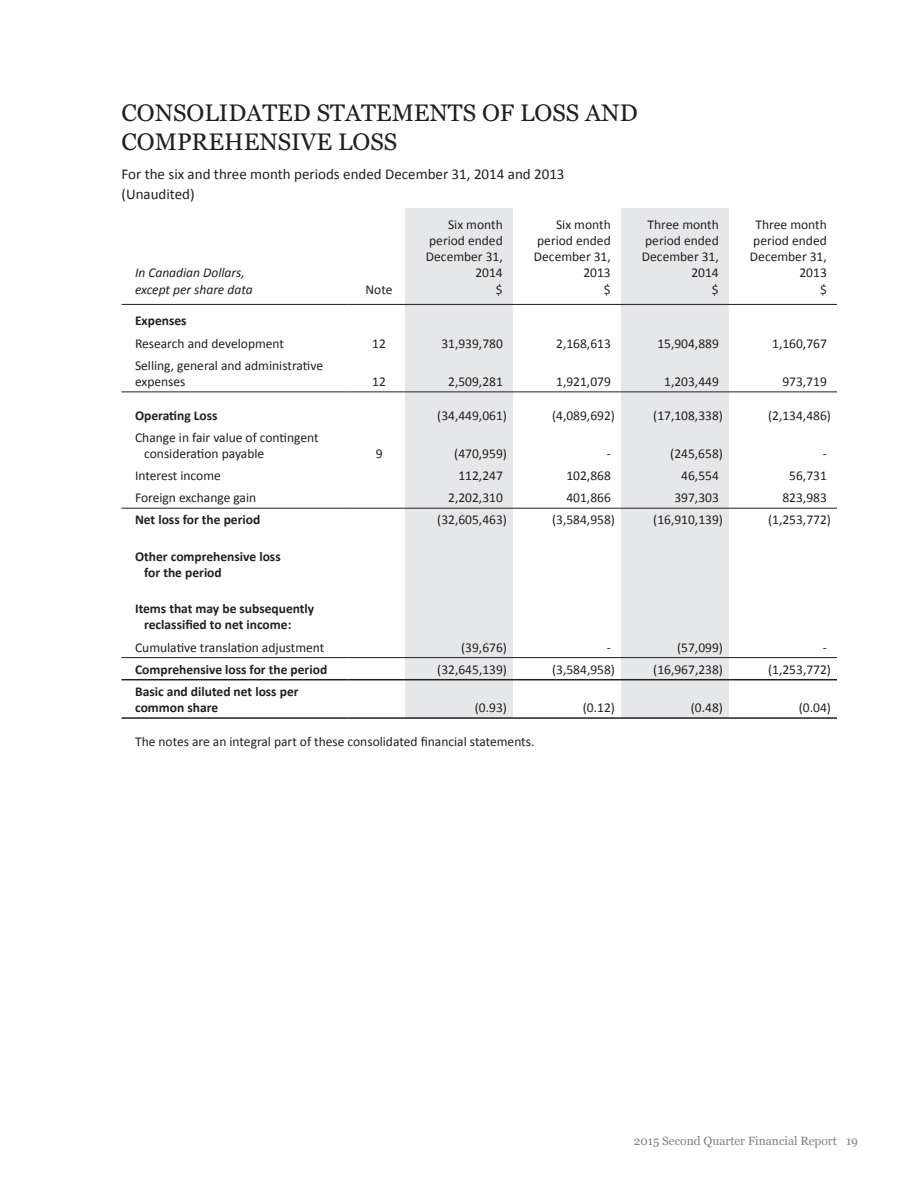
<style>
.page{position:relative;width:918px;height:1188px;background:#fff}
.page>*{position:absolute;margin:0;border:0;box-sizing:border-box;transform-origin:0 0}
.t1{font:24px/28.8px "Georgia";color:#231f20}
.t2{font:15px/20.2px "Calibri";color:#231f20}
.t3{font:13.5px/16.2px "Calibri";color:#231f20;text-align:right}
.t4{font:700 13.5px/16.2px "Calibri";color:#231f20}
.t5{font:italic 13.5px/16.2px "Calibri";color:#231f20}
.t6{font:12px "Georgia";color:#808285}
</style>
<div class="page">
<svg style="left:405px;top:208px;width:324px;height:509px;fill:#e6e7e9"></svg>
<hr style="left:122px;top:304px;width:226px;height:1px;background:#231f20">
<hr style="left:348px;top:304px;width:57px;height:1px;background:#231f20">
<hr style="left:405px;top:304px;width:108px;height:1px;background:#231f20">
<hr style="left:513px;top:304px;width:108px;height:1px;background:#231f20">
<hr style="left:621px;top:304px;width:108px;height:1px;background:#231f20">
<hr style="left:729px;top:304px;width:108px;height:1px;background:#231f20">
<hr style="left:122px;top:717px;width:226px;height:2px;background:#231f20">
<hr style="left:348px;top:717px;width:57px;height:2px;background:#231f20">
<hr style="left:405px;top:717px;width:108px;height:2px;background:#231f20">
<hr style="left:513px;top:717px;width:108px;height:2px;background:#231f20">
<hr style="left:621px;top:717px;width:108px;height:2px;background:#231f20">
<hr style="left:729px;top:717px;width:108px;height:2px;background:#231f20">
<hr style="left:122px;top:508px;width:226px;height:1px;background:#231f20">
<hr style="left:348px;top:508px;width:57px;height:1px;background:#231f20">
<hr style="left:405px;top:508px;width:108px;height:1px;background:#231f20">
<hr style="left:513px;top:508px;width:108px;height:1px;background:#231f20">
<hr style="left:621px;top:508px;width:108px;height:1px;background:#231f20">
<hr style="left:729px;top:508px;width:108px;height:1px;background:#231f20">
<hr style="left:122px;top:392px;width:226px;height:1px;background:#231f20">
<hr style="left:348px;top:392px;width:57px;height:1px;background:#231f20">
<hr style="left:405px;top:392px;width:108px;height:1px;background:#231f20">
<hr style="left:513px;top:392px;width:108px;height:1px;background:#231f20">
<hr style="left:621px;top:392px;width:108px;height:1px;background:#231f20">
<hr style="left:729px;top:392px;width:108px;height:1px;background:#231f20">
<hr style="left:122px;top:657px;width:226px;height:1px;background:#231f20">
<hr style="left:348px;top:657px;width:57px;height:1px;background:#231f20">
<hr style="left:405px;top:657px;width:108px;height:1px;background:#231f20">
<hr style="left:513px;top:657px;width:108px;height:1px;background:#231f20">
<hr style="left:621px;top:657px;width:108px;height:1px;background:#231f20">
<hr style="left:729px;top:657px;width:108px;height:1px;background:#231f20">
<hr style="left:122px;top:679px;width:226px;height:1px;background:#231f20">
<hr style="left:348px;top:679px;width:57px;height:1px;background:#231f20">
<hr style="left:405px;top:679px;width:108px;height:1px;background:#231f20">
<hr style="left:513px;top:679px;width:108px;height:1px;background:#231f20">
<hr style="left:621px;top:679px;width:108px;height:1px;background:#231f20">
<hr style="left:729px;top:679px;width:108px;height:1px;background:#231f20">
<h1 class="t1" style="left:122px;top:99px;width:518px">CONSOLIDATED STATEMENTS OF LOSS AND<br>COMPREHENSIVE LOSS</h1>
<p class="t2" style="left:122px;top:163px;width:445px">For the six and three month periods ended December 31, 2014 and 2013 (Unaudited)</p>
<p class="t5" style="left:135px;top:264px;width:119px">In Canadian Dollars, except per share data</p>
<p class="t3" style="left:366px;top:281px;width:28px">Note</p>
<p class="t3" style="left:426px;top:216px;width:78px">Six month period ended<br>December 31,<br>2014<br>$</p>
<p class="t3" style="left:534px;top:216px;width:78px">Six month period ended<br>December 31,<br>2013<br>$</p>
<p class="t3" style="left:642px;top:216px;width:78px">Three month period ended<br>December 31,<br>2014<br>$</p>
<p class="t3" style="left:750px;top:216px;width:78px">Three month period ended<br>December 31,<br>2013<br>$</p>
<p class="t4" style="left:135px;top:313px;width:53px">Expenses</p>
<p class="t3" style="left:135px;top:335px;width:151px">Research and development</p>
<p class="t3" style="left:372px;top:335px;width:15px">12</p>
<p class="t3" style="left:441px;top:335px;width:63px">31,939,780</p>
<p class="t3" style="left:556px;top:335px;width:56px">2,168,613</p>
<p class="t3" style="left:657px;top:335px;width:63px">15,904,889</p>
<p class="t3" style="left:772px;top:335px;width:56px">1,160,767</p>
<p class="t3" style="left:135px;top:357px;width:190px;text-align:left">Selling, general and administrative expenses</p>
<p class="t3" style="left:372px;top:373px;width:15px">12</p>
<p class="t3" style="left:448px;top:373px;width:56px">2,509,281</p>
<p class="t3" style="left:556px;top:373px;width:56px">1,921,079</p>
<p class="t3" style="left:664px;top:373px;width:56px">1,203,449</p>
<p class="t3" style="left:782px;top:373px;width:46px">973,719</p>
<p class="t4" style="left:135px;top:407px;width:84px">Operating Loss</p>
<p class="t3" style="left:437px;top:407px;width:71px">(34,449,061)</p>
<p class="t3" style="left:552px;top:407px;width:64px">(4,089,692)</p>
<p class="t3" style="left:653px;top:407px;width:71px">(17,108,338)</p>
<p class="t3" style="left:768px;top:407px;width:64px">(2,134,486)</p>
<p class="t3" style="left:144px;top:429px;width:176px;text-align:left;text-indent:-9px">Change in fair value of contingent consideration payable</p>
<p class="t3" style="left:376px;top:445px;width:8px">9</p>
<p class="t3" style="left:454px;top:445px;width:54px">(470,959)</p>
<p class="t3" style="left:607px;top:445px;width:6px">-</p>
<p class="t3" style="left:670px;top:445px;width:54px">(245,658)</p>
<p class="t3" style="left:823px;top:445px;width:6px">-</p>
<p class="t3" style="left:135px;top:468px;width:87px">Interest income</p>
<p class="t3" style="left:458px;top:468px;width:46px">112,247</p>
<p class="t3" style="left:566px;top:468px;width:46px">102,868</p>
<p class="t3" style="left:681px;top:468px;width:39px">46,554</p>
<p class="t3" style="left:789px;top:468px;width:39px">56,731</p>
<p class="t3" style="left:135px;top:490px;width:123px">Foreign exchange gain</p>
<p class="t3" style="left:448px;top:490px;width:56px">2,202,310</p>
<p class="t3" style="left:566px;top:490px;width:46px">401,866</p>
<p class="t3" style="left:674px;top:490px;width:46px">397,303</p>
<p class="t3" style="left:782px;top:490px;width:46px">823,983</p>
<p class="t4" style="left:135px;top:512px;width:127px">Net loss for the period</p>
<p class="t3" style="left:437px;top:512px;width:71px">(32,605,463)</p>
<p class="t3" style="left:552px;top:512px;width:64px">(3,584,958)</p>
<p class="t3" style="left:653px;top:512px;width:71px">(16,910,139)</p>
<p class="t3" style="left:768px;top:512px;width:64px">(1,253,772)</p>
<p class="t4" style="left:144px;top:548px;width:138px;text-indent:-9px">Other comprehensive loss for the period</p>
<p class="t4" style="left:144px;top:601px;width:172px;text-indent:-9px">Items that may be subsequently reclassified to net income:</p>
<p class="t3" style="left:135px;top:639px;width:191px">Cumulative translation adjustment</p>
<p class="t3" style="left:461px;top:639px;width:47px">(39,676)</p>
<p class="t3" style="left:607px;top:639px;width:6px">-</p>
<p class="t3" style="left:677px;top:639px;width:47px">(57,099)</p>
<p class="t3" style="left:823px;top:639px;width:6px">-</p>
<p class="t4" style="left:135px;top:661px;width:194px">Comprehensive loss for the period</p>
<p class="t3" style="left:437px;top:661px;width:71px">(32,645,139)</p>
<p class="t3" style="left:552px;top:661px;width:64px">(3,584,958)</p>
<p class="t3" style="left:653px;top:661px;width:71px">(16,967,238)</p>
<p class="t3" style="left:768px;top:661px;width:64px">(1,253,772)</p>
<p class="t4" style="left:135px;top:683px;width:165px">Basic and diluted net loss per common share</p>
<p class="t3" style="left:475px;top:700px;width:34px">(0.93)</p>
<p class="t3" style="left:583px;top:700px;width:34px">(0.12)</p>
<p class="t3" style="left:691px;top:700px;width:34px">(0.48)</p>
<p class="t3" style="left:799px;top:700px;width:34px">(0.04)</p>
<p class="t3" style="left:135px;top:733px;width:401px">The notes are an integral part of these consolidated financial statements.</p>
<p class="t6" style="left:634px;top:1133px;width:226px">2015 Second Quarter Financial Report 19</p>
</div>
